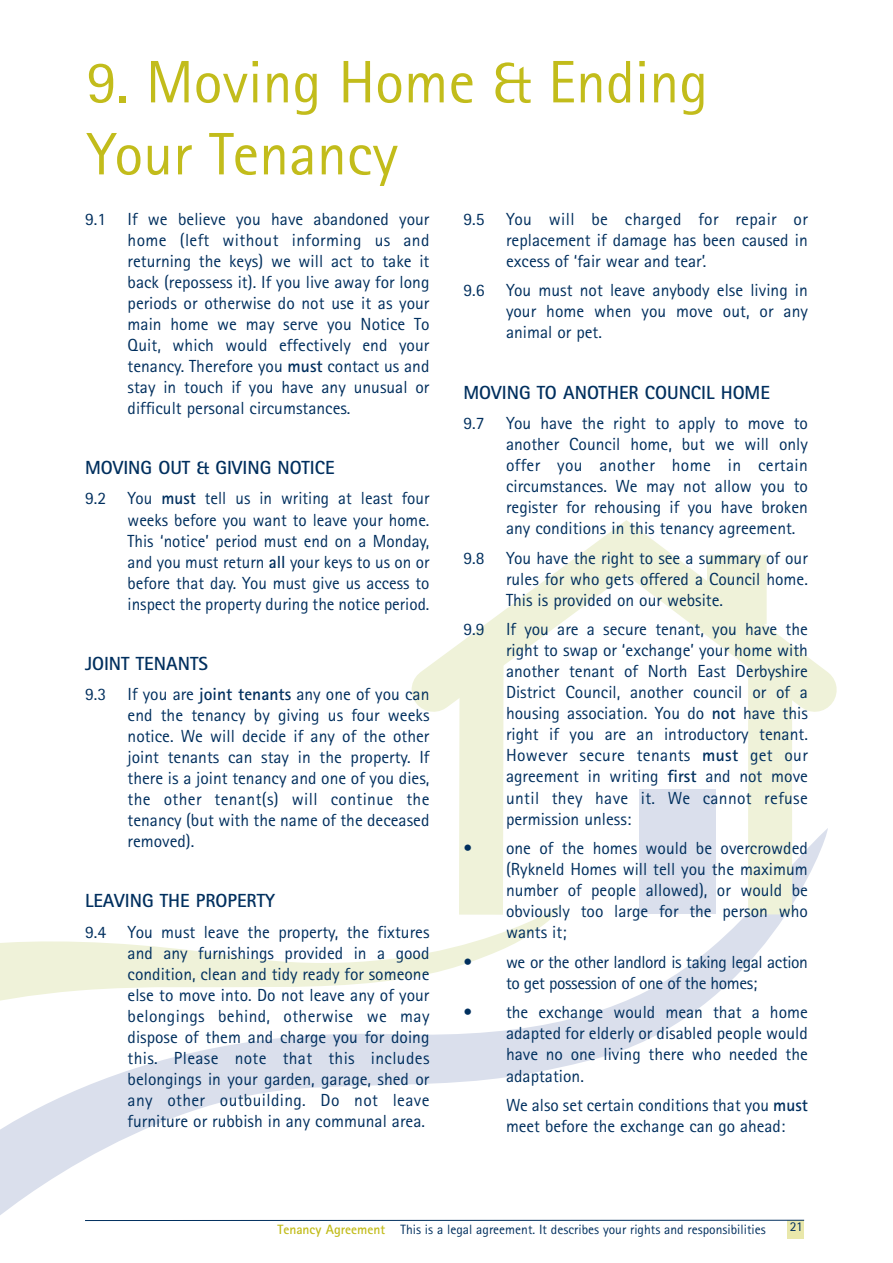
<style>
.page{position:relative;width:893px;height:1263px;background:#fff}
.page>*{position:absolute;margin:0;border:0;box-sizing:border-box;transform-origin:0 0}
.t1{font:60px/72px "Rotis Sans Serif";color:#c2bc1b}
.t2{font:700 19.05px "Rotis Sans Serif";color:#002f5e}
.t3{font:17.55px/21px "Rotis Sans Serif";color:#002f5e;text-align:justify}
.t4{font:17.55px/21px "Rotis Sans Serif";letter-spacing:-.025em;color:#002f5e;text-align:center}
.t5{font:13.5px "Rotis Sans Serif";color:#002f5e}
.s1{font-weight:700}
.s2{font-weight:700;color:#c2bc1b}
</style>
<div class="page">
<div style="left:788px;top:1220px;width:16px;height:19px;background:#e9e8ab"></div>
<svg style="left:0;top:828px;width:828px;height:399px"></svg>
<svg style="left:437px;top:751px;width:89px;height:208px"></svg>
<div style="left:748px;top:654px;width:44px;height:260px;background:#eff2d9"></div>
<svg style="left:411px;top:520px;width:426px;height:231px"></svg>
<div style="left:639px;top:789px;width:77px;height:125px;background:#dadfec"></div>
<div style="left:707px;top:555px;width:60px;height:69px;background:#eff2d9"></div>
<h1 class="t1" style="left:87px;top:52px;width:623px">9. Moving Home &amp; Ending<br>Your Tenancy</h1>
<p class="t3" style="left:128px;top:210px;width:303px;text-indent:-43px">9.1 If we believe you have abandoned your home (left without informing us and returning the keys) we will act to take it back (repossess it). If you live away for long periods or otherwise do not use it as your main home we may serve you Notice To Quit, which would effectively end your tenancy. Therefore you <span class="s1">must</span> contact us and stay in touch if you have any unusual or difficult personal circumstances.</p>
<p class="t3" style="left:506px;top:210px;width:303px;text-indent:-43px">9.5 You will be charged for repair or replacement if damage has been caused in excess of ‘fair wear and tear’.</p>
<p class="t3" style="left:506px;top:282px;width:303px;text-indent:-43px">9.6 You must not leave anybody else living in your home when you move out, or any animal or pet.</p>
<p class="t2" style="left:463px;top:385px;width:308px">MOVING TO ANOTHER COUNCIL HOME</p>
<p class="t3" style="left:506px;top:414px;width:303px;text-indent:-43px">9.7 You have the right to apply to move to another Council home, but we will only offer you another home in certain circumstances. We may not allow you to register for rehousing if you have broken any conditions in this tenancy agreement.</p>
<p class="t3" style="left:506px;top:549px;width:303px;text-indent:-43px">9.8 You have the right to see a summary of our rules for who gets offered a Council home.<br>This is provided on our website.</p>
<p class="t3" style="left:506px;top:620px;width:303px;text-indent:-43px">9.9 If you are a secure tenant, you have the right to swap or ‘exchange’ your home with another tenant of North East Derbyshire District Council, another council or of a housing association. You do <span class="s1">not</span> have this right if you are an introductory tenant.<br>However secure tenants <span class="s1">must</span> get our agreement in writing <span class="s1">first</span> and not move until they have it. We cannot refuse permission unless:</p>
<p class="t3" style="left:506px;top:839px;width:303px;text-indent:-43px">• one of the homes would be overcrowded (Rykneld Homes will tell you the maximum number of people allowed), or would be obviously too large for the person who wants it;</p>
<p class="t4" style="left:463px;top:953px;width:346px">• we or the other landlord is taking legal action to get possession of one of the homes;</p>
<p class="t3" style="left:506px;top:1004px;width:303px;text-indent:-43px">• the exchange would mean that a home adapted for elderly or disabled people would have no one living there who needed the adaptation.</p>
<p class="t3" style="left:506px;top:1096px;width:303px">We also set certain conditions that you <span class="s1">must </span>meet before the exchange can go ahead:</p>
<p class="t2" style="left:85px;top:461px;width:251px">MOVING OUT &amp; GIVING NOTICE</p>
<p class="t3" style="left:128px;top:490px;width:303px;text-indent:-43px">9.2 You <span class="s1">must</span> tell us in writing at least four weeks before you want to leave your home.<br>This ‘notice’ period must end on a Monday, and you must return <span class="s1">all</span> your keys to us on or before that day. You must give us access to inspect the property during the notice period.</p>
<p class="t2" style="left:85px;top:657px;width:124px">JOINT TENANTS</p>
<p class="t3" style="left:128px;top:685px;width:303px;text-indent:-43px">9.3 If you are <span class="s1">joint tenants</span> any one of you can end the tenancy by giving us four weeks notice. We will decide if any of the other joint tenants can stay in the property. If there is a joint tenancy and one of you dies, the other tenant(s) will continue the tenancy (but with the name of the deceased removed).</p>
<p class="t2" style="left:85px;top:894px;width:191px">LEAVING THE PROPERTY</p>
<p class="t3" style="left:128px;top:923px;width:303px;text-indent:-43px">9.4 You must leave the property, the fixtures and any furnishings provided in a good condition, clean and tidy ready for someone else to move into. Do not leave any of your belongings behind, otherwise we may dispose of them and charge you for doing this. Please note that this includes belongings in your garden, garage, shed or any other outbuilding. Do not leave furniture or rubbish in any communal area.</p>
<p class="t5" style="left:278px;top:1224px;width:490px"><span class="s2">Tenancy Agreement</span> This is a legal agreement. It describes your rights and responsibilities</p>
<p class="t5" style="left:790px;top:1222px;width:15px">21</p>
</div>
